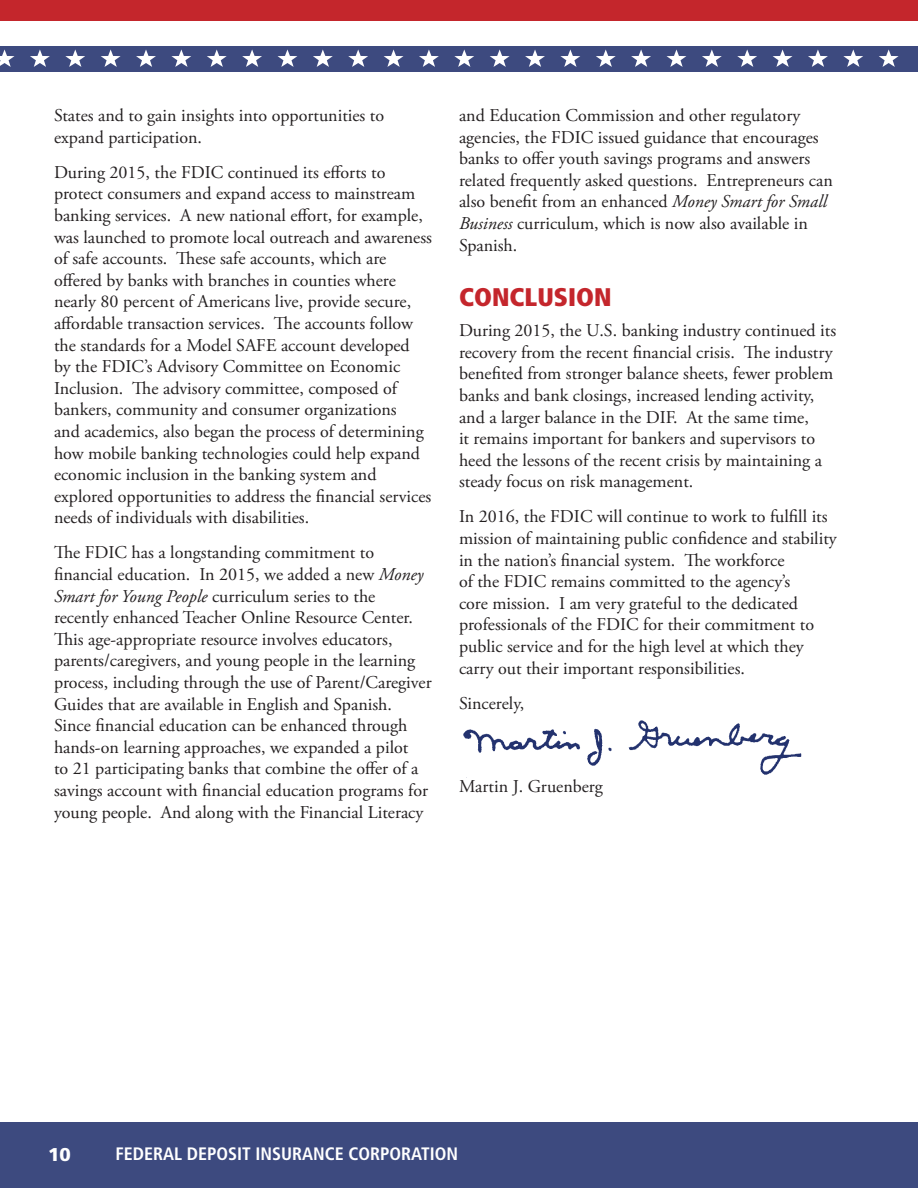
<style>
.page{position:relative;width:918px;height:1188px;background:#fff}
.page>*{position:absolute;margin:0;border:0;box-sizing:border-box;transform-origin:0 0}
.Heading_2a{font:900 condensed 25.5px "Frutiger";color:#c4262c}
.t1{font:900 18.45px "Frutiger";color:#fff}
.Text_Main{font:18px/21.6px "Adobe Garamond Pro";color:#231f20}
.t2{font:700 condensed 18px "Frutiger";color:#fff}
.s1{font-style:italic}
</style>
<div class="page">
<div style="left:0;top:1122px;width:918px;height:66px;background:#3d4a7f"></div>
<div style="left:0;top:46px;width:918px;height:26px;background:#3d4a7f"></div>
<div style="left:0;top:0;width:918px;height:20px;background:#c4262c"></div>
<svg style="left:0;top:49px;width:15px;height:18px"></svg>
<svg style="left:348px;top:49px;width:20px;height:18px"></svg>
<svg style="left:65px;top:49px;width:20px;height:18px"></svg>
<svg style="left:242px;top:49px;width:20px;height:18px"></svg>
<svg style="left:560px;top:49px;width:20px;height:18px"></svg>
<svg style="left:773px;top:49px;width:20px;height:18px"></svg>
<svg style="left:30px;top:49px;width:20px;height:18px"></svg>
<svg style="left:207px;top:49px;width:20px;height:18px"></svg>
<svg style="left:525px;top:49px;width:20px;height:18px"></svg>
<svg style="left:702px;top:49px;width:20px;height:18px"></svg>
<svg style="left:101px;top:49px;width:20px;height:18px"></svg>
<svg style="left:313px;top:49px;width:20px;height:18px"></svg>
<svg style="left:490px;top:49px;width:20px;height:18px"></svg>
<svg style="left:631px;top:49px;width:20px;height:18px"></svg>
<svg style="left:843px;top:49px;width:20px;height:18px"></svg>
<svg style="left:419px;top:49px;width:20px;height:18px"></svg>
<svg style="left:737px;top:49px;width:20px;height:18px"></svg>
<svg style="left:136px;top:50px;width:20px;height:17px"></svg>
<svg style="left:667px;top:49px;width:19px;height:18px"></svg>
<svg style="left:879px;top:49px;width:20px;height:18px"></svg>
<svg style="left:171px;top:49px;width:20px;height:18px"></svg>
<svg style="left:384px;top:49px;width:20px;height:18px"></svg>
<svg style="left:278px;top:49px;width:19px;height:18px"></svg>
<svg style="left:454px;top:49px;width:20px;height:18px"></svg>
<svg style="left:596px;top:49px;width:20px;height:18px"></svg>
<svg style="left:808px;top:49px;width:20px;height:18px"></svg>
<img style="left:463px;top:720px;width:339px;height:58px">
<p class="Text_Main" style="left:54px;top:105px;width:332px">States and to gain insights into opportunities to expand participation.</p>
<p class="Text_Main" style="left:54px;top:162px;width:380px">During 2015, the FDIC continued its efforts to protect consumers and expand access to mainstream banking services. A new national effort, for example, was launched to promote local outreach and awareness of safe accounts. These safe accounts, which are offered by banks with branches in counties where nearly 80 percent of Americans live, provide secure, affordable transaction services. The accounts follow the standards for a Model SAFE account developed<br>by the FDIC’s Advisory Committee on Economic Inclusion. The advisory committee, composed of bankers, community and consumer organizations<br>and academics, also began the process of determining how mobile banking technologies could help expand economic inclusion in the banking system and explored opportunities to address the financial services needs of individuals with disabilities.</p>
<p class="Text_Main" style="left:54px;top:543px;width:379px">The FDIC has a longstanding commitment to financial education. In 2015, we added a new <span class="s1">Money Smart for Young People</span> curriculum series to the recently enhanced Teacher Online Resource Center.<br>This age-appropriate resource involves educators, parents/caregivers, and young people in the learning process, including through the use of Parent/Caregiver Guides that are available in English and Spanish.<br>Since financial education can be enhanced through hands-on learning approaches, we expanded a pilot<br>to 21 participating banks that combine the offer of a savings account with financial education programs for young people. And along with the Financial Literacy</p>
<p class="Text_Main" style="left:459px;top:105px;width:375px">and Education Commission and other regulatory agencies, the FDIC issued guidance that encourages banks to offer youth savings programs and answers related frequently asked questions. Entrepreneurs can also benefit from an enhanced <span class="s1">Money Smart for Small Business</span> curriculum, which is now also available in Spanish.</p>
<p class="Heading_2a" style="left:459px;top:281px;width:154px">CONCLUSION</p>
<p class="Text_Main" style="left:459px;top:320px;width:379px">During 2015, the U.S. banking industry continued its recovery from the recent financial crisis. The industry benefited from stronger balance sheets, fewer problem banks and bank closings, increased lending activity, and a larger balance in the DIF. At the same time,<br>it remains important for bankers and supervisors to heed the lessons of the recent crisis by maintaining a steady focus on risk management.</p>
<p class="Text_Main" style="left:459px;top:507px;width:379px">In 2016, the FDIC will continue to work to fulfill its mission of maintaining public confidence and stability in the nation’s financial system. The workforce<br>of the FDIC remains committed to the agency’s<br>core mission. I am very grateful to the dedicated professionals of the FDIC for their commitment to public service and for the high level at which they carry out their important responsibilities.</p>
<p class="Text_Main" style="left:459px;top:693px;width:67px">Sincerely,</p>
<p class="Text_Main" style="left:459px;top:777px;width:145px">Martin J. Gruenberg</p>
<p class="t1" style="left:48px;top:1143px;width:24px">10</p>
<p class="t2" style="left:116px;top:1143px;width:344px">FEDERAL DEPOSIT INSURANCE CORPORATION</p>
</div>
